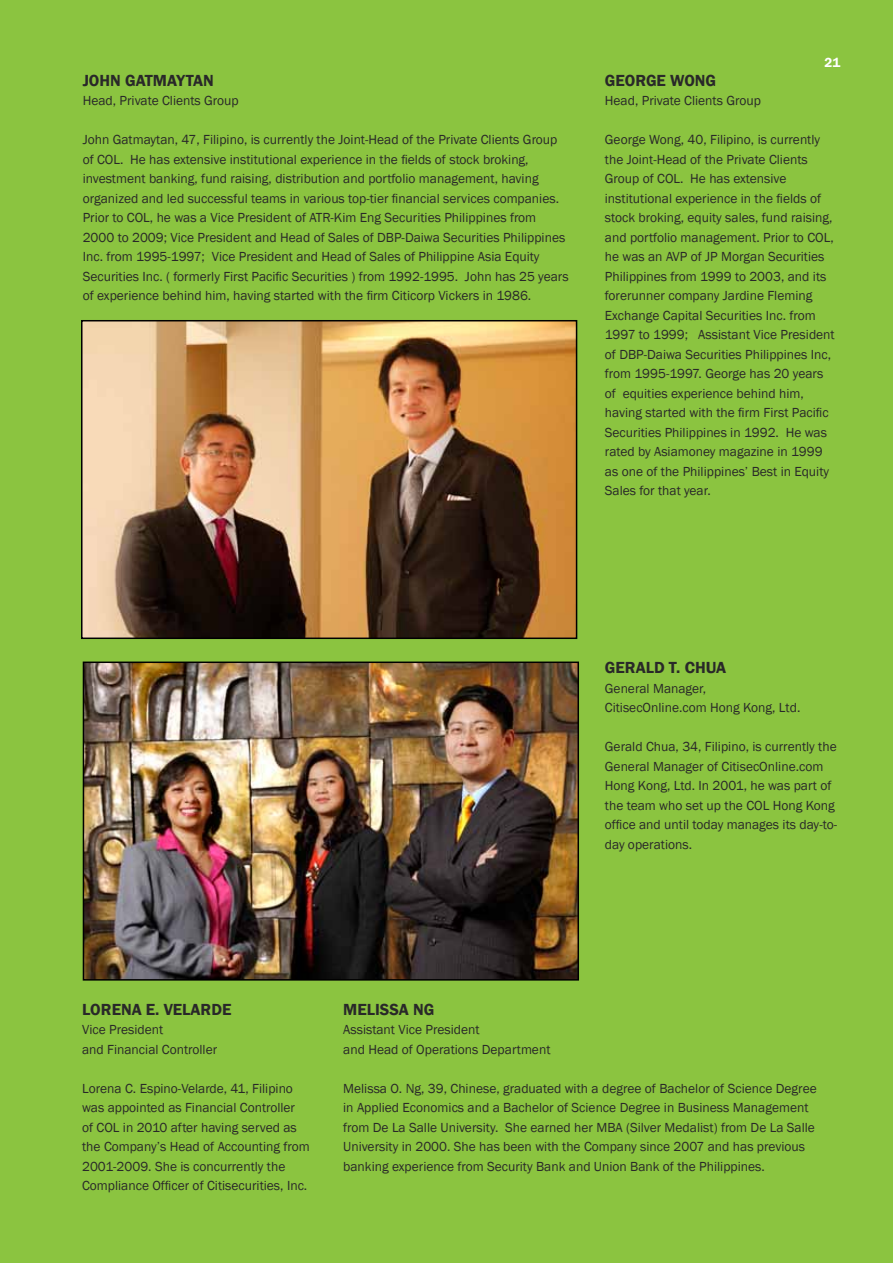
<style>
.page{position:relative;width:893px;height:1263px;background:#8bc440}
.page>*{position:absolute;margin:0;border:0;box-sizing:border-box;transform-origin:0 0}
.t1{font:600 16.5px "Franklin Gothic";color:#292829}
.t2{font:13.5px/19.5px "Franklin Gothic";color:#292829}
.t3{font:600 13.5px "Franklin Gothic";color:#fff}
</style>
<div class="page">
<img style="left:84px;top:323px;width:490px;height:313px">
<div style="left:81px;top:320px;width:496px;height:319px;border:2px solid #000"></div>
<img style="left:86px;top:664px;width:490px;height:313px">
<div style="left:83px;top:661px;width:496px;height:319px;border:2px solid #000"></div>
<p class="t1" style="left:83px;top:70px;width:130px">JOHN GATMAYTAN</p>
<p class="t2" style="left:83px;top:91px;width:158px">Head, Private Clients Group</p>
<p class="t2" style="left:83px;top:130px;width:487px">John Gatmaytan, 47, Filipino, is currently the Joint-Head of the Private Clients Group of COL. He has extensive institutional experience in the fields of stock broking, investment banking, fund raising, distribution and portfolio management, having organized and led successful teams in various top-tier financial services companies.<br>Prior to COL, he was a Vice President of ATR-Kim Eng Securities Philippines from 2000 to 2009; Vice President and Head of Sales of DBP-Daiwa Securities Philippines Inc. from 1995-1997; Vice President and Head of Sales of Philippine Asia Equity Securities Inc. ( formerly First Pacific Securities ) from 1992-1995. John has 25 years of experience behind him, having started with the firm Citicorp Vickers in 1986.</p>
<p class="t3" style="left:825px;top:54px;width:17px">21</p>
<p class="t1" style="left:605px;top:70px;width:113px">GEORGE WONG</p>
<p class="t2" style="left:605px;top:91px;width:158px">Head, Private Clients Group</p>
<p class="t2" style="left:605px;top:130px;width:231px">George Wong, 40, Filipino, is currently the Joint-Head of the Private Clients Group of COL. He has extensive institutional experience in the fields of stock broking, equity sales, fund raising, and portfolio management. Prior to COL, he was an AVP of JP Morgan Securities Philippines from 1999 to 2003, and its forerunner company Jardine Fleming Exchange Capital Securities Inc. from 1997 to 1999; Assistant Vice President of DBP-Daiwa Securities Philippines Inc, from 1995-1997. George has 20 years of equities experience behind him, having started with the firm First Pacific Securities Philippines in 1992. He was rated by Asiamoney magazine in 1999 as one of the Philippines’ Best in Equity Sales for that year.</p>
<p class="t1" style="left:605px;top:657px;width:123px">GERALD T. CHUA</p>
<p class="t2" style="left:605px;top:679px;width:197px">General Manager,<br>CitisecOnline.com Hong Kong, Ltd.</p>
<p class="t2" style="left:605px;top:737px;width:234px">Gerald Chua, 34, Filipino, is currently the General Manager of CitisecOnline.com Hong Kong, Ltd. In 2001, he was part of the team who set up the COL Hong Kong office and until today manages its day-to&shy;day operations.</p>
<p class="t1" style="left:82px;top:999px;width:149px">LORENA E. VELARDE</p>
<p class="t2" style="left:82px;top:1020px;width:137px">Vice President<br>and Financial Controller</p>
<p class="t2" style="left:82px;top:1079px;width:229px">Lorena C. Espino-Velarde, 41, Filipino was appointed as Financial Controller<br>of COL in 2010 after having served as the Company’s Head of Accounting from 2001-2009. She is concurrently the Compliance Officer of Citisecurities, Inc.</p>
<p class="t1" style="left:343px;top:999px;width:24px">MELISS</p>
<p class="t1" style="left:399px;top:999px;width:37px">A NG</p>
<p class="t2" style="left:343px;top:1020px;width:209px">Assistant Vice President<br>and Head of Operations Department</p>
<p class="t2" style="left:343px;top:1079px;width:475px">Melissa O. Ng, 39, Chinese, graduated with a degree of Bachelor of Science Degree in Applied Economics and a Bachelor of Science Degree in Business Management from De La Salle University. She earned her MBA (Silver Medalist) from De La Salle University in 2000. She has been with the Company since 2007 and has previous banking experience from Security Bank and Union Bank of the Philippines.</p>
</div>
